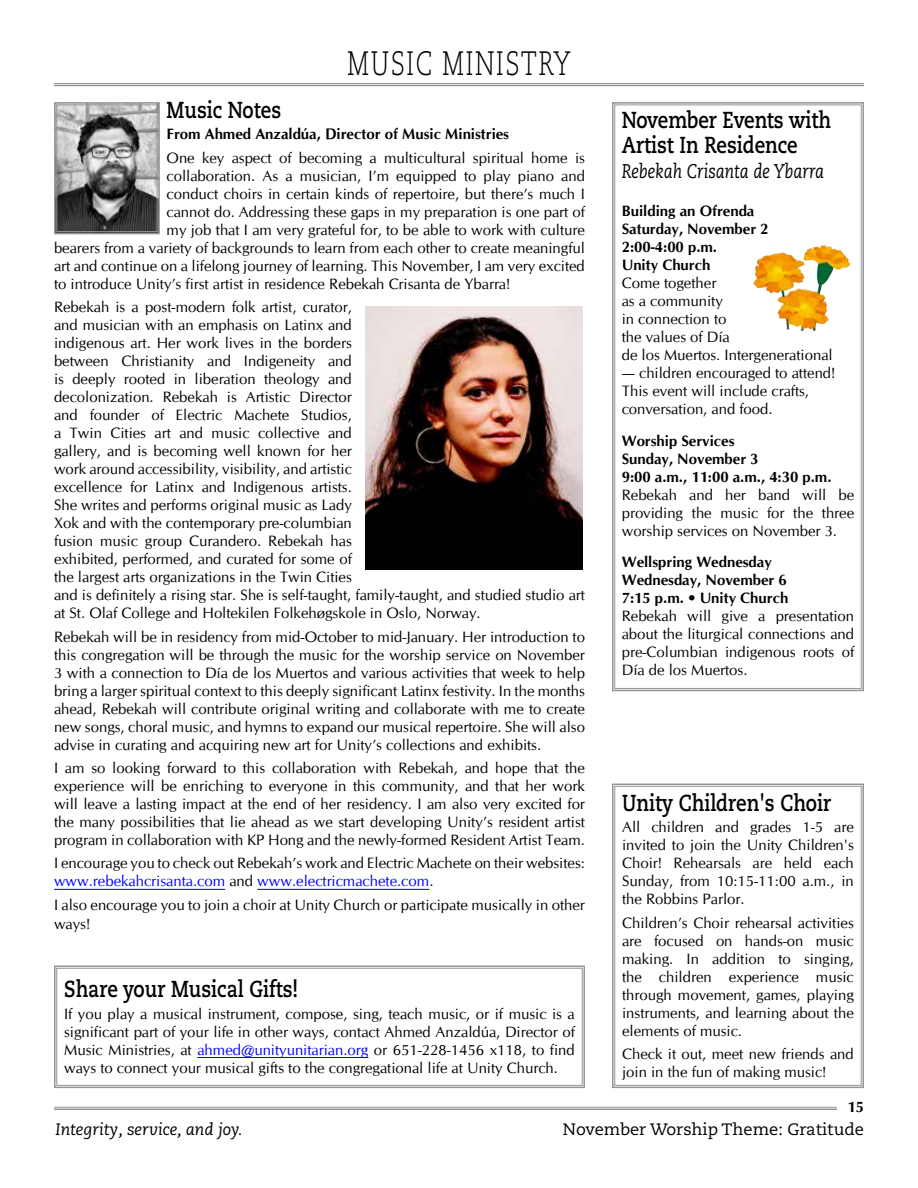
<style>
.page{position:relative;width:918px;height:1188px;background:#fff}
.page>*{position:absolute;margin:0;border:0;box-sizing:border-box;transform-origin:0 0}
.t1{font:300 33.75px "Caecilia LT Pro 45";letter-spacing:.06em;color:#000;scale:.72 1}
.t2{font:700 23.1px/25.2px "Caecilia LT Pro 75";color:#000;scale:.82 1}
.t3{font:italic 19.8px "Caecilia LT Pro 56";color:#000;scale:.82 1}
.t4{font:16.5px "Caecilia LT Pro 55 Roman";color:#000}
.t5{font:italic 16.5px "Caecilia LT Pro 56";color:#000}
.t6{font:15px/18px "CG Omega";color:#000;text-align:justify}
.t7{font:700 15px/18px "CG Omega";color:#000}
.s1{color:#00f}
</style>
<div class="page">
<hr style="left:54px;top:1107px;width:783px;height:1px;background:#939598">
<hr style="left:54px;top:1108px;width:783px;height:2px;background:#939598">
<hr style="left:54px;top:83px;width:810px;height:1px;background:#939598">
<hr style="left:54px;top:85px;width:810px;height:1px;background:#939598">
<hr style="left:54px;top:889px;width:171px;height:1px;background:#00f">
<hr style="left:257px;top:889px;width:172px;height:1px;background:#00f">
<svg style="left:54px;top:102px;width:106px;height:133px;background:#818181"></svg>
<div style="left:57px;top:105px;width:100px;height:127px;border:1px solid #939598"></div>
<svg style="left:54px;top:965px;width:531px;height:124px"></svg>
<div style="left:56px;top:968px;width:527px;height:118px;border:1px solid #939598"></div>
<svg style="left:612px;top:102px;width:252px;height:590px"></svg>
<div style="left:614px;top:105px;width:248px;height:584px;border:1px solid #939598"></div>
<svg style="left:612px;top:783px;width:252px;height:306px"></svg>
<div style="left:614px;top:786px;width:248px;height:300px;border:1px solid #939598"></div>
<img style="left:365px;top:307px;width:218px;height:262px">
<img style="left:784px;top:245px;width:41px;height:51px">
<h1 class="t1" style="left:347px;top:41px;width:312px">MUSIC MINISTRY</h1>
<h2 class="t2" style="left:167px;top:97px;width:141px">Music Notes</h2>
<p class="t7" style="left:167px;top:125px;width:344px">From Ahmed Anzaldúa, Director of Music Ministries</p>
<p class="t6" style="left:167px;top:149px;width:420px">One key aspect of becoming a multicultural spiritual home is</p>
<p class="t6" style="left:167px;top:167px;width:420px">collaboration. As a musician, I’m equipped to play piano and</p>
<p class="t6" style="left:167px;top:185px;width:420px">conduct choirs in certain kinds of repertoire, but there’s much I</p>
<p class="t6" style="left:167px;top:203px;width:420px">cannot do. Addressing these gaps in my preparation is one part of</p>
<p class="t6" style="left:167px;top:221px;width:420px">my job that I am very grateful for, to be able to work with culture</p>
<p class="t6" style="left:54px;top:239px;width:532px">bearers from a variety of backgrounds to learn from each other to create meaningful</p>
<p class="t6" style="left:54px;top:257px;width:532px">art and continue on a lifelong journey of learning. This November, I am very excited</p>
<p class="t6" style="left:54px;top:275px;width:458px">to introduce Unity’s first artist in residence Rebekah Crisanta de Ybarra!</p>
<p class="t6" style="left:54px;top:298px;width:532px;text-align:left">Rebekah is a post-modern folk artist, curator,<br>and musician with an emphasis on Latinx and<br>indigenous art. Her work lives in the borders<br>between Christianity and Indigeneity and<br>is deeply rooted in liberation theology and<br>decolonization. Rebekah is Artistic Director<br>and founder of Electric Machete Studios,<br>a Twin Cities art and music collective and<br>gallery, and is becoming well known for her<br>work around accessibility, visibility, and artistic<br>excellence for Latinx and Indigenous artists.<br>She writes and performs original music as Lady<br>Xok and with the contemporary pre-columbian<br>fusion music group Curandero. Rebekah has<br>exhibited, performed, and curated for some of<br>the largest arts organizations in the Twin Cities<br>and is definitely a rising star. She is self-taught, family-taught, and studied studio art at St. Olaf College and Holtekilen Folkehøgskole in Oslo, Norway.</p>
<p class="t6" style="left:54px;top:628px;width:532px">Rebekah will be in residency from mid-October to mid-January. Her introduction to this congregation will be through the music for the worship service on November 3 with a connection to Día de los Muertos and various activities that week to help bring a larger spiritual context to this deeply significant Latinx festivity. In the months ahead, Rebekah will contribute original writing and collaborate with me to create new songs, choral music, and hymns to expand our musical repertoire. She will also advise in curating and acquiring new art for Unity’s collections and exhibits.</p>
<p class="t6" style="left:54px;top:759px;width:532px">I am so looking forward to this collaboration with Rebekah, and hope that the experience will be enriching to everyone in this community, and that her work will leave a lasting impact at the end of her residency. I am also very excited for the many possibilities that lie ahead as we start developing Unity’s resident artist program in collaboration with KP Hong and the newly-formed Resident Artist Team.</p>
<p class="t6" style="left:54px;top:854px;width:532px">I encourage you to check out Rebekah’s work and Electric Machete on their websites: <span class="s1">www.rebekahcrisanta.com</span> and <span class="s1">www.electricmachete.com</span>.</p>
<p class="t6" style="left:54px;top:895px;width:532px;line-height:18.8px">I also encourage you to join a choir at Unity Church or participate musically in other ways!</p>
<h2 class="t2" style="left:64px;top:976px;width:287px">Share your Musical Gifts!</h2>
<p class="t6" style="left:64px;top:1005px;width:512px">If you play a musical instrument, compose, sing, teach music, or if music is a significant part of your life in other ways, contact Ahmed Anzaldúa, Director of Music Ministries, at <span class="s1">ahmed@unityunitarian.org</span> or 651-228-1456 x118, to find ways to connect your musical gifts to the congregational life at Unity Church.</p>
<h2 class="t2" style="left:622px;top:107px;width:257px">November Events with<br>Artist In Residence</h2>
<h3 class="t3" style="left:622px;top:159px;width:249px">Rebekah Crisanta de Ybarra</h3>
<p class="t7" style="left:622px;top:202px;width:148px">Building an Ofrenda<br>Saturday, November 2<br>2:00-4:00 p.m.<br>Unity Church</p>
<p class="t6" style="left:622px;top:274px;width:212px;text-align:left">Come together<br>as a community<br>in connection to<br>the values of Día<br>de los Muertos. Intergenerational</p>
<p class="t6" style="left:622px;top:364px;width:215px;text-align:left">— children encouraged to attend!<br>This event will include crafts, conversation, and food.</p>
<p class="t7" style="left:622px;top:432px;width:211px">Worship Services<br>Sunday, November 3<br>9:00 a.m., 11:00 a.m., 4:30 p.m.</p>
<p class="t6" style="left:622px;top:486px;width:234px">Rebekah and her band will be providing the music for the three worship services on November 3.</p>
<p class="t7" style="left:622px;top:553px;width:168px">Wellspring Wednesday<br>Wednesday, November 6<br>7:15 p.m. • Unity Church</p>
<p class="t6" style="left:622px;top:607px;width:234px">Rebekah will give a presentation about the liturgical connections and pre-Columbian indigenous roots of Día de los Muertos.</p>
<h2 class="t2" style="left:622px;top:790px;width:256px">Unity Children's Choir</h2>
<p class="t6" style="left:622px;top:818px;width:233px">All children and grades 1-5 are invited to join the Unity Children's Choir! Rehearsals are held each Sunday, from 10:15-11:00 a.m., in the Robbins Parlor.</p>
<p class="t6" style="left:622px;top:914px;width:233px">Children’s Choir rehearsal activities are focused on hands-on music making. In addition to singing, the children experience music through movement, games, playing instruments, and learning about the elements of music.</p>
<p class="t6" style="left:622px;top:1045px;width:233px">Check it out, meet new friends and join in the fun of making music!</p>
<p class="t7" style="left:847px;top:1098px;width:18px">15</p>
<p class="t5" style="left:56px;top:1118px;width:188px">Integrity, service, and joy.</p>
<p class="t4" style="left:563px;top:1118px;width:303px">November Worship Theme: Gratitude</p>
</div>
